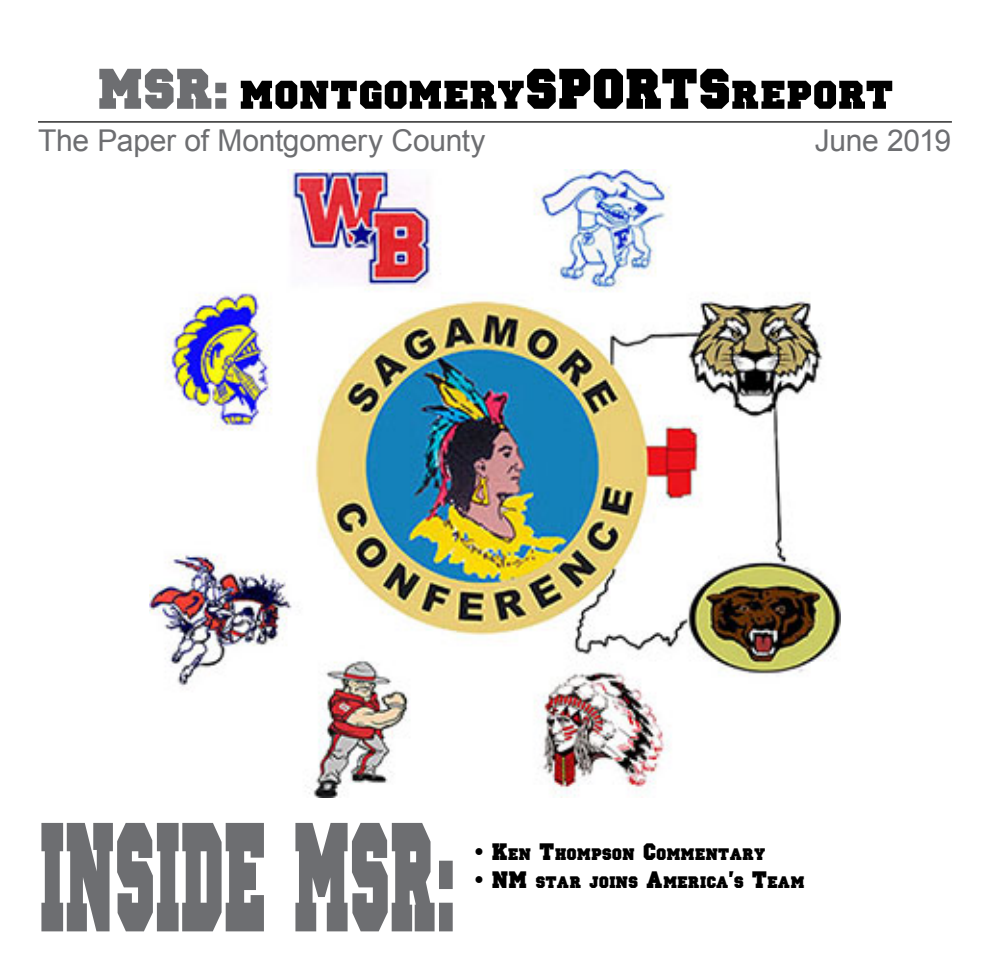
<style>
.page{position:relative;width:990px;height:977px;background:#fff}
.page>*{position:absolute;margin:0;border:0;box-sizing:border-box;transform-origin:0 0}
.Regular_hed{font:162.75px "Indiana Solid";letter-spacing:-.015em;color:#6d6e71;scale:.46 1}
.Regular_hed-2{font:60px "Indiana Solid";letter-spacing:-.01em;color:#000}
.Regular_hed-3{font:30px "Arial";letter-spacing:-.01em;color:#6d6e71}
.body{font:25px "Indiana Solid";letter-spacing:-.01em;color:#000}
.s1{color:#6d6e71}
.s2{font-family:"Times";font-weight:700}
</style>
<div class="page">
<img style="left:150px;top:170px;width:690px;height:626px">
<hr style="left:38px;top:121px;width:914px;height:1px;background:#000">
<p class="Regular_hed-2" style="left:97px;top:53px;width:798px"><span class="s1">MSR:</span> montgomerySPORTSreport</p>
<p class="Regular_hed-3" style="left:38px;top:120px;width:449px">The Paper of Montgomery County</p>
<p class="Regular_hed-3" style="left:815px;top:120px;width:138px">June 2019</p>
<p class="Regular_hed" style="left:38px;top:781px;width:905px">INSIDE MSR:</p>
<p class="body" style="left:475px;top:836px;width:292px"><span class="s2">•</span> Ken Thompson Commentary</p>
<p class="body" style="left:475px;top:864px;width:331px"><span class="s2">•</span> NM star joins America’s Team</p>
</div>
